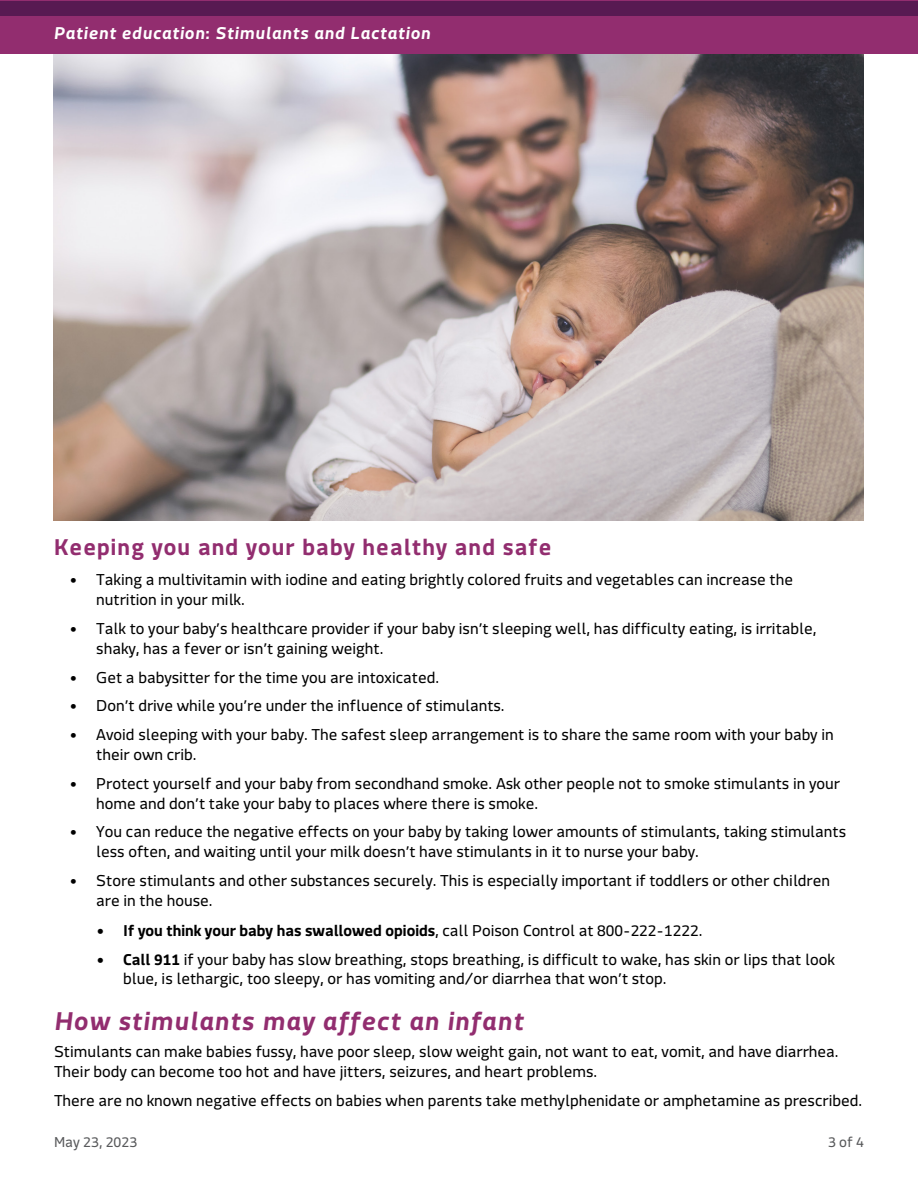
<style>
.page{position:relative;width:918px;height:1188px;background:#fff}
.page>*{position:absolute;margin:0;border:0;box-sizing:border-box;transform-origin:0 0}
.t1{font:italic 700 27px "Macho Modular";letter-spacing:.05em;color:#922d6f}
.t2{font:700 24px "Macho Modular";letter-spacing:.05em;color:#922d6f}
.t3{font:italic 700 18px "Macho Modular";letter-spacing:.05em;color:#fff}
.t4{font:16.5px/19.8px "Macho Modular";color:#000}
.t5{font:700 16.5px "Macho Modular";color:#000}
.t6{font:15px "Macho Modular";color:#58595b}
.s1{font-weight:400}
.s2{font-weight:700}
</style>
<div class="page">
<img style="left:54px;top:54px;width:810px;height:466px">
<div style="left:0;top:1px;width:918px;height:53px;background:#922d6f"></div>
<div style="left:0;top:1px;width:918px;height:15px;background:#581a52"></div>
<p class="t3" style="left:54px;top:23px;width:378px">Patient education: Stimulants and Lactation</p>
<h2 class="t2" style="left:54px;top:533px;width:499px">Keeping you and your baby healthy and safe</h2>
<p class="t4" style="left:96px;top:570px;width:698px;text-indent:-27px">• Taking a multivitamin with iodine and eating brightly colored fruits and vegetables can increase the nutrition in your milk.</p>
<p class="t4" style="left:96px;top:618px;width:722px;text-indent:-27px">• Talk to your baby’s healthcare provider if your baby isn’t sleeping well, has difficulty eating, is irritable, shaky, has a fever or isn’t gaining weight.</p>
<p class="t4" style="left:69px;top:667px;width:371px">• Get a babysitter for the time you are intoxicated.</p>
<p class="t4" style="left:69px;top:696px;width:437px">• Don’t drive while you’re under the influence of stimulants.</p>
<p class="t4" style="left:96px;top:725px;width:739px;text-indent:-27px">• Avoid sleeping with your baby. The safest sleep arrangement is to share the same room with your baby in their own crib.</p>
<p class="t4" style="left:96px;top:773px;width:745px;text-indent:-27px">• Protect yourself and your baby from secondhand smoke. Ask other people not to smoke stimulants in your home and don’t take your baby to places where there is smoke.</p>
<p class="t4" style="left:96px;top:822px;width:751px;text-indent:-27px">• You can reduce the negative effects on your baby by taking lower amounts of stimulants, taking stimulants less often, and waiting until your milk doesn’t have stimulants in it to nurse your baby.</p>
<p class="t4" style="left:96px;top:870px;width:735px;text-indent:-27px">• Store stimulants and other substances securely. This is especially important if toddlers or other children are in the house.</p>
<p class="t5" style="left:96px;top:920px;width:608px">• If you think your baby has swallowed opioids<span class="s1">, call Poison Control at 800-222-1222.</span></p>
<p class="t4" style="left:123px;top:949px;width:713px;text-indent:-27px"><span class="s2">• Call 911</span> if your baby has slow breathing, stops breathing, is difficult to wake, has skin or lips that look blue, is lethargic, too sleepy, or has vomiting and/or diarrhea that won’t stop.</p>
<h1 class="t1" style="left:54px;top:1005px;width:471px">How stimulants may affect an infant</h1>
<p class="t4" style="left:54px;top:1042px;width:786px">Stimulants can make babies fussy, have poor sleep, slow weight gain, not want to eat, vomit, and have diarrhea.<br>Their body can become too hot and have jitters, seizures, and heart problems.</p>
<p class="t4" style="left:54px;top:1090px;width:810px">There are no known negative effects on babies when parents take methylphenidate or amphetamine as prescribed.</p>
<p class="t6" style="left:54px;top:1133px;width:85px">May 23, 2023</p>
<p class="t6" style="left:828px;top:1133px;width:37px">3 of 4</p>
</div>
